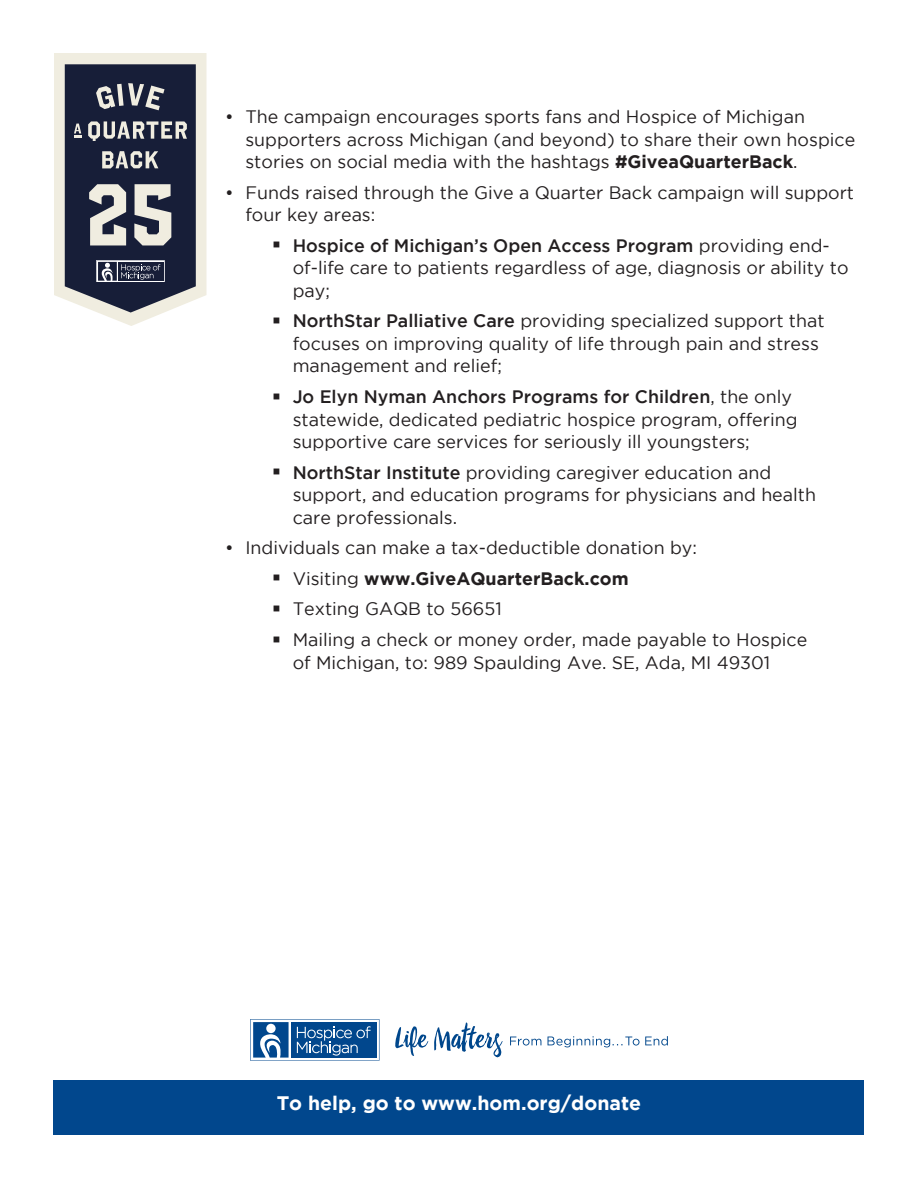
<style>
.page{position:relative;width:918px;height:1188px;background:#fff}
.page>*{position:absolute;margin:0;border:0;box-sizing:border-box;transform-origin:0 0}
.t1{font:700 19.5px "Gotham";color:#fff}
.t2{font:18px/22.5px "Gotham";color:#231f20}
.t3{font:700 18px "Gotham";color:#231f20}
.s1{font-weight:700}
.s2{font-weight:500}
.s3{font-weight:400}
</style>
<div class="page">
<div style="left:54px;top:1080px;width:810px;height:55px;background:#01478d"></div>
<svg style="left:250px;top:1019px;width:129px;height:42px"></svg>
<svg style="left:395px;top:1023px;width:273px;height:34px"></svg>
<svg style="left:54px;top:53px;width:153px;height:273px"></svg>
<p class="t2" style="left:245px;top:105px;width:611px;text-indent:-20px">• The campaign encourages sports fans and Hospice of Michigan supporters across Michigan (and beyond) to share their own hospice stories on social media with the hashtags <span class="s1">#GiveaQuarterBack</span>.</p>
<p class="t2" style="left:245px;top:181px;width:610px;text-indent:-20px">• Funds raised through the Give a Quarter Back campaign will support four key areas:</p>
<p class="t2" style="left:293px;top:234px;width:557px;text-indent:-20px">○ <span class="s2">Hospice of Michigan’s Open Access Program</span> providing end&shy;of-life care to patients regardless of age, diagnosis or ability to pay;</p>
<p class="t2" style="left:293px;top:310px;width:533px;text-indent:-20px">○ <span class="s2">NorthStar Palliative Care</span> providing specialized support that focuses on improving quality of life through pain and stress management and relief;</p>
<p class="t2" style="left:293px;top:385px;width:506px;text-indent:-20px">○ <span class="s2">Jo Elyn Nyman Anchors Programs for Children</span>, the only statewide, dedicated pediatric hospice program, offering supportive care services for seriously ill youngsters;</p>
<p class="t2" style="left:293px;top:461px;width:525px;text-indent:-20px">○ <span class="s2">NorthStar Institute</span> providing caregiver education and support, and education programs for physicians and health care professionals.</p>
<p class="t2" style="left:225px;top:536px;width:473px">• Individuals can make a tax-deductible donation by:</p>
<p class="t3" style="left:272px;top:568px;width:358px">○ <span class="s3">Visiting</span> www.GiveAQuarterBack.com</p>
<p class="t2" style="left:272px;top:598px;width:231px">○ Texting GAQB to 56651</p>
<p class="t2" style="left:293px;top:628px;width:516px;text-indent:-20px">○ Mailing a check or money order, made payable to Hospice of Michigan, to: 989 Spaulding Ave. SE, Ada, MI 49301</p>
<p class="t1" style="left:277px;top:1092px;width:366px">To help, go to www.hom.org/donate</p>
</div>
